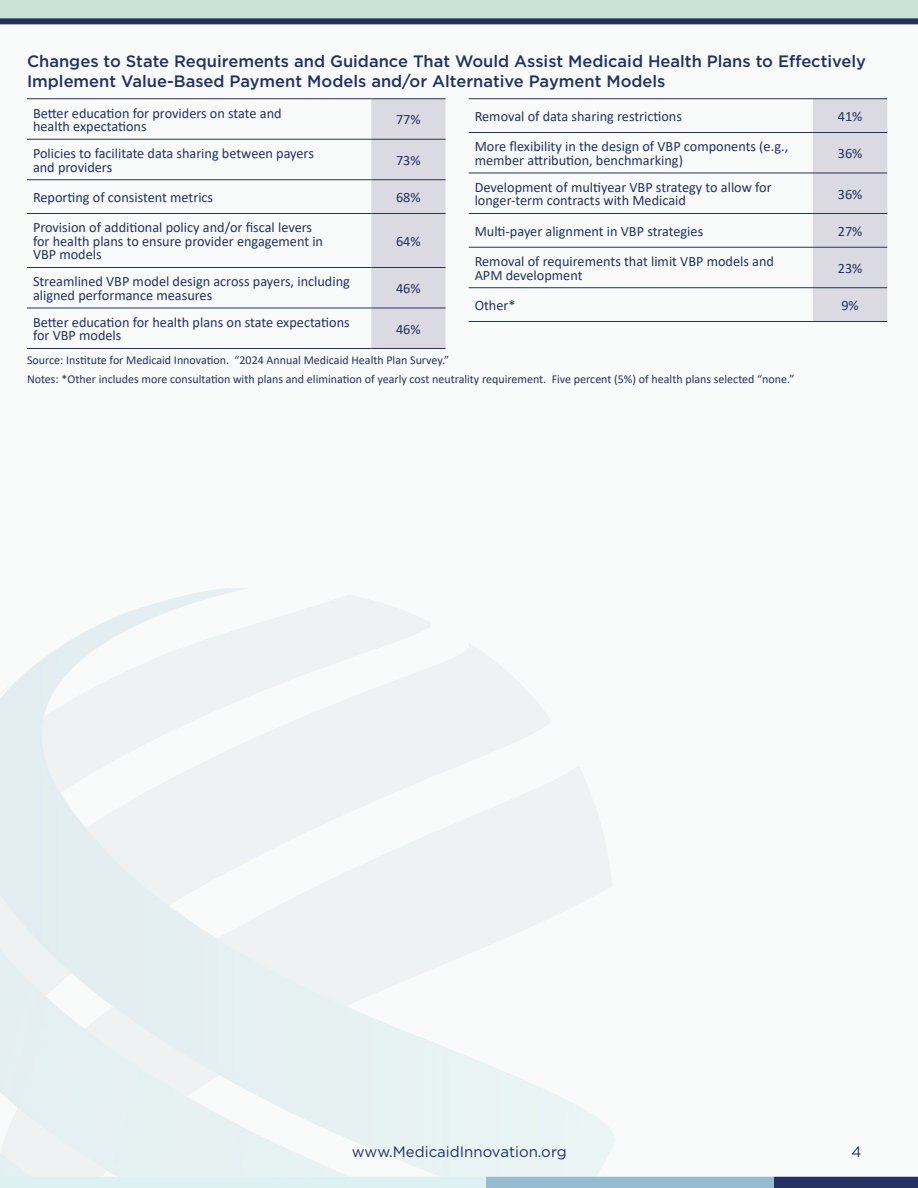
<style>
.page{position:relative;width:918px;height:1188px;background:#fff}
.page>*{position:absolute;margin:0;border:0;box-sizing:border-box;transform-origin:0 0}
.t1{font:500 16.5px/19.8px "Gotham";color:#243161}
.t2{font:15px "Gotham";color:#243161}
.t3{font:14.25px/13.5px "Calibri";color:#243161}
.t4{font:12px/18.9px "Calibri";color:#243161}
</style>
<div class="page">
<div style="left:0;top:23px;width:918px;height:1165px;background:linear-gradient(to right,#f0f5f6,#f9fcfa)"></div>
<div style="left:0;top:0;width:918px;height:21px;background:#cae3d6"></div>
<div style="left:0;top:1177px;width:486px;height:11px;background:#ddf1f2"></div>
<div style="left:486px;top:1177px;width:288px;height:11px;background:#95bcd1"></div>
<div style="left:774px;top:1177px;width:144px;height:11px;background:#243161"></div>
<div style="left:0;top:18px;width:918px;height:6px;background:#243161"></div>
<div style="left:371px;top:99px;width:75px;height:249px;background:#dbdae2"></div>
<hr style="left:27px;top:139px;width:344px;height:1px;background:#243161">
<hr style="left:371px;top:139px;width:75px;height:1px;background:#243161">
<hr style="left:27px;top:179px;width:344px;height:1px;background:#243161">
<hr style="left:371px;top:179px;width:75px;height:1px;background:#243161">
<hr style="left:27px;top:213px;width:344px;height:1px;background:#243161">
<hr style="left:371px;top:213px;width:75px;height:1px;background:#243161">
<hr style="left:27px;top:267px;width:344px;height:1px;background:#243161">
<hr style="left:371px;top:267px;width:75px;height:1px;background:#243161">
<hr style="left:27px;top:308px;width:344px;height:1px;background:#243161">
<hr style="left:371px;top:308px;width:75px;height:1px;background:#243161">
<hr style="left:27px;top:348px;width:344px;height:1px;background:#243161">
<hr style="left:371px;top:348px;width:75px;height:1px;background:#243161">
<hr style="left:27px;top:98px;width:344px;height:1px;background:#243161">
<hr style="left:371px;top:98px;width:75px;height:1px;background:#243161">
<div style="left:813px;top:99px;width:74px;height:222px;background:#dbdae2"></div>
<hr style="left:469px;top:98px;width:344px;height:1px;background:#243161">
<hr style="left:813px;top:98px;width:74px;height:1px;background:#243161">
<hr style="left:469px;top:132px;width:344px;height:1px;background:#243161">
<hr style="left:813px;top:132px;width:74px;height:1px;background:#243161">
<hr style="left:469px;top:173px;width:344px;height:1px;background:#243161">
<hr style="left:813px;top:173px;width:74px;height:1px;background:#243161">
<hr style="left:469px;top:213px;width:344px;height:1px;background:#243161">
<hr style="left:813px;top:213px;width:74px;height:1px;background:#243161">
<hr style="left:469px;top:247px;width:344px;height:1px;background:#243161">
<hr style="left:813px;top:247px;width:74px;height:1px;background:#243161">
<hr style="left:469px;top:287px;width:344px;height:1px;background:#243161">
<hr style="left:813px;top:287px;width:74px;height:1px;background:#243161">
<hr style="left:469px;top:321px;width:344px;height:1px;background:#243161">
<hr style="left:813px;top:321px;width:74px;height:1px;background:#243161">
<p class="t1" style="left:27px;top:51px;width:841px">Changes to State Requirements and Guidance That Would Assist Medicaid Health Plans to Effectively<br>Implement Value-Based Payment Models and/or Alternative Payment Models</p>
<p class="t3" style="left:475px;top:109px;width:209px">Removal of data sharing restrictions</p>
<p class="t3" style="left:838px;top:109px;width:26px">41%</p>
<p class="t3" style="left:475px;top:140px;width:315px">More flexibility in the design of VBP components (e.g., member attribution, benchmarking)</p>
<p class="t3" style="left:838px;top:146px;width:26px">36%</p>
<p class="t3" style="left:475px;top:180px;width:299px">Development of multiyear VBP strategy to allow for longer-term contracts with Medicaid</p>
<p class="t3" style="left:838px;top:187px;width:26px">36%</p>
<p class="t3" style="left:475px;top:224px;width:230px">Multi-payer alignment in VBP strategies</p>
<p class="t3" style="left:838px;top:224px;width:26px">27%</p>
<p class="t3" style="left:475px;top:254px;width:301px">Removal of requirements that limit VBP models and<br>APM development</p>
<p class="t3" style="left:838px;top:261px;width:26px">23%</p>
<p class="t3" style="left:475px;top:298px;width:42px">Other*</p>
<p class="t3" style="left:841px;top:298px;width:19px">9%</p>
<p class="t3" style="left:33px;top:106px;width:250px">Better education for providers on state and health expectations</p>
<p class="t3" style="left:396px;top:112px;width:26px">77%</p>
<p class="t3" style="left:33px;top:146px;width:282px">Policies to facilitate data sharing between payers and providers</p>
<p class="t3" style="left:396px;top:153px;width:26px">73%</p>
<p class="t3" style="left:33px;top:190px;width:182px">Reporting of consistent metrics</p>
<p class="t3" style="left:396px;top:190px;width:26px">68%</p>
<p class="t3" style="left:33px;top:220px;width:292px">Provision of additional policy and/or fiscal levers for health plans to ensure provider engagement in<br>VBP models</p>
<p class="t3" style="left:396px;top:234px;width:26px">64%</p>
<p class="t3" style="left:33px;top:274px;width:318px">Streamlined VBP model design across payers, including aligned performance measures</p>
<p class="t3" style="left:396px;top:281px;width:26px">46%</p>
<p class="t3" style="left:33px;top:315px;width:318px">Better education for health plans on state expectations for VBP models</p>
<p class="t3" style="left:396px;top:322px;width:26px">46%</p>
<p class="t4" style="left:27px;top:350px;width:769px">Source: Institute for Medicaid Innovation. “2024 Annual Medicaid Health Plan Survey.”<br>Notes: *Other includes more consultation with plans and elimination of yearly cost neutrality requirement. Five percent (5%) of health plans selected “none.”</p>
<p class="t2" style="left:352px;top:1143px;width:216px">www.MedicaidInnovation.org</p>
<p class="t2" style="left:852px;top:1143px;width:12px">4</p>
</div>
